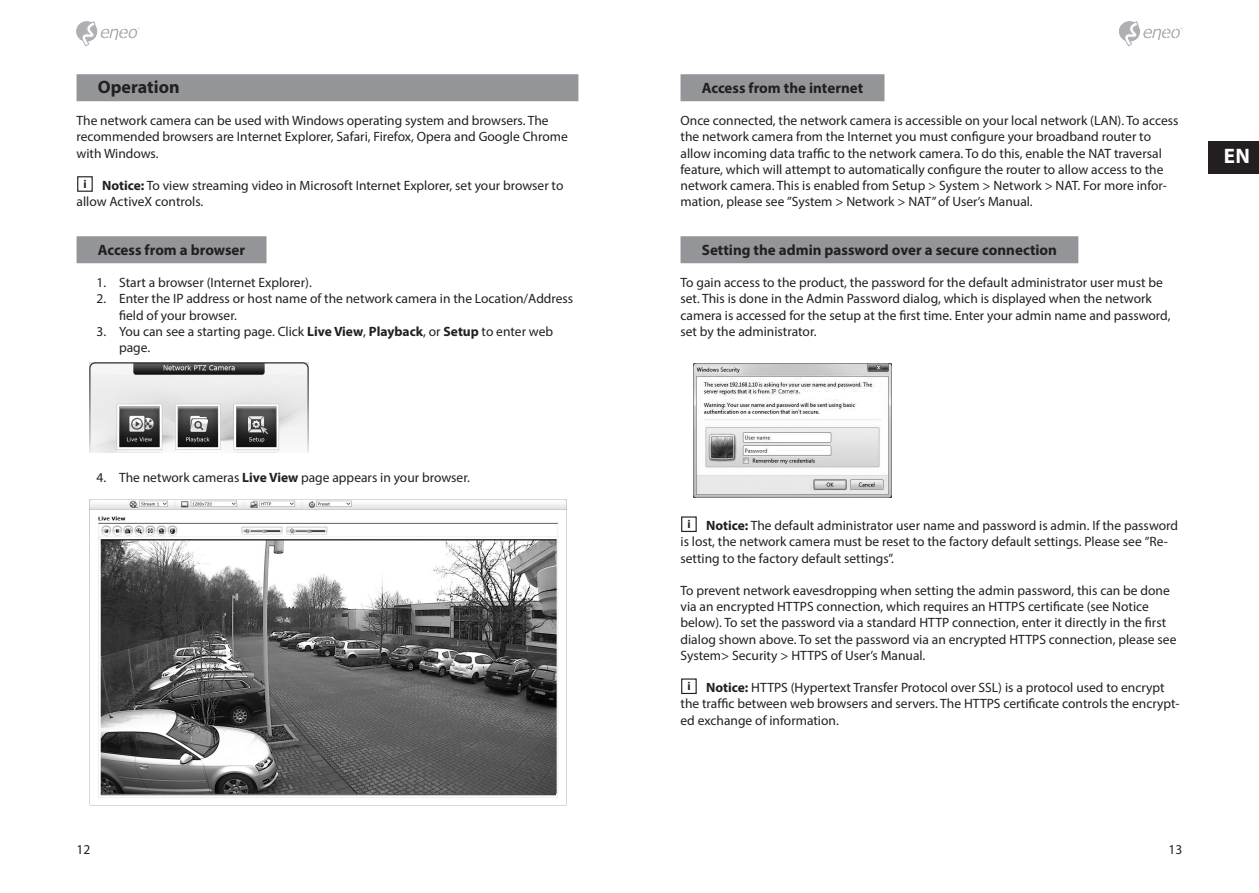
<style>
.page{position:relative;width:1259px;height:893px;background:#fff}
.page>*{position:absolute;margin:0;border:0;box-sizing:border-box;transform-origin:0 0}
.t1{font:700 21px "Myriad Pro";color:#fff}
.t2{font:700 18px "Myriad Pro";color:#231f20}
.t3{font:700 15px "Myriad Pro";color:#231f20}
.t4{font:13.5px/16.2px "Myriad Pro";color:#231f20}
.s1{font-weight:700;font-size:11.7px}
.s2{font-weight:700}
</style>
<div class="page">
<svg style="left:77px;top:21px;width:63px;height:25px"></svg>
<svg style="left:1119px;top:21px;width:63px;height:25px"></svg>
<div style="left:1208px;top:141px;width:51px;height:32px;background:#231f20"></div>
<div style="left:77px;top:74px;width:501px;height:27px;background:#939598"></div>
<div style="left:77px;top:236px;width:189px;height:27px;background:#939598"></div>
<div style="left:77px;top:176px;width:16px;height:16px;border:1px solid #231f20"></div>
<img style="left:89px;top:362px;width:220px;height:90px">
<img style="left:89px;top:499px;width:478px;height:307px">
<div style="left:680px;top:74px;width:204px;height:27px;background:#939598"></div>
<div style="left:680px;top:236px;width:398px;height:27px;background:#939598"></div>
<img style="left:693px;top:363px;width:198px;height:135px">
<div style="left:681px;top:516px;width:16px;height:16px;border:1px solid #231f20"></div>
<div style="left:681px;top:678px;width:16px;height:16px;border:1px solid #231f20"></div>
<h2 class="t2" style="left:98px;top:75px;width:83px">Operation</h2>
<p class="t4" style="left:77px;top:112px;width:493px">The network camera can be used with Windows operating system and browsers. The recommended browsers are Internet Explorer, Safari, Firefox, Opera and Google Chrome with Windows.</p>
<p class="t4" style="left:77px;top:177px;width:488px;text-indent:7px"><span class="s1">i</span> <span class="s2">Notice:</span> To view streaming video in Microsoft Internet Explorer, set your browser to allow ActiveX controls.</p>
<p class="t3" style="left:98px;top:240px;width:149px">Access from a browser</p>
<p class="t4" style="left:97px;top:274px;width:217px">1. Start a browser (Internet Explorer).</p>
<p class="t4" style="left:119px;top:290px;width:456px;text-indent:-22px">2. Enter the IP address or host name of the network camera in the Location/Address field of your browser.</p>
<p class="t4" style="left:119px;top:323px;width:435px;text-indent:-22px">3. You can see a starting page. Click <span class="s2">Live View</span>, <span class="s2">Playback</span>, or <span class="s2">Setup</span> to enter web page.</p>
<p class="t4" style="left:97px;top:469px;width:375px">4. The network cameras <span class="s2">Live View</span> page appears in your browser.</p>
<p class="t3" style="left:702px;top:78px;width:163px">Access from the internet</p>
<p class="t4" style="left:680px;top:112px;width:499px">Once connected, the network camera is accessible on your local network (LAN). To access the network camera from the Internet you must configure your broadband router to allow incoming data traffic to the network camera. To do this, enable the NAT traversal feature, which will attempt to automatically configure the router to allow access to the network camera. This is enabled from Setup &gt; System &gt; Network &gt; NAT. For more infor&shy;mation, please see ”System &gt; Network &gt; NAT” of User’s Manual.</p>
<p class="t3" style="left:702px;top:240px;width:357px">Setting the admin password over a secure connection</p>
<p class="t4" style="left:680px;top:274px;width:491px">To gain access to the product, the password for the default administrator user must be set. This is done in the Admin Password dialog, which is displayed when the network camera is accessed for the setup at the first time. Enter your admin name and password, set by the administrator.</p>
<h1 class="t1" style="left:1223px;top:142px;width:28px">EN</h1>
<p class="t4" style="left:680px;top:517px;width:499px;text-indent:7px"><span class="s1">i</span> <span class="s2">Notice:</span> The default administrator user name and password is admin. If the password is lost, the network camera must be reset to the factory default settings. Please see ”Re&shy;setting to the factory default settings”.</p>
<p class="t4" style="left:680px;top:582px;width:497px">To prevent network eavesdropping when setting the admin password, this can be done via an encrypted HTTPS connection, which requires an HTTPS certificate (see Notice below). To set the password via a standard HTTP connection, enter it directly in the first dialog shown above. To set the password via an encrypted HTTPS connection, please see System&gt; Security &gt; HTTPS of User’s Manual.</p>
<p class="t4" style="left:680px;top:679px;width:501px;text-indent:7px"><span class="s1">i</span> <span class="s2">Notice:</span> HTTPS (Hypertext Transfer Protocol over SSL) is a protocol used to encrypt the traffic between web browsers and servers. The HTTPS certificate controls the encrypt&shy;ed exchange of information.</p>
<p class="t4" style="left:77px;top:841px;width:15px">12</p>
<p class="t4" style="left:1168px;top:841px;width:15px">13</p>
</div>
